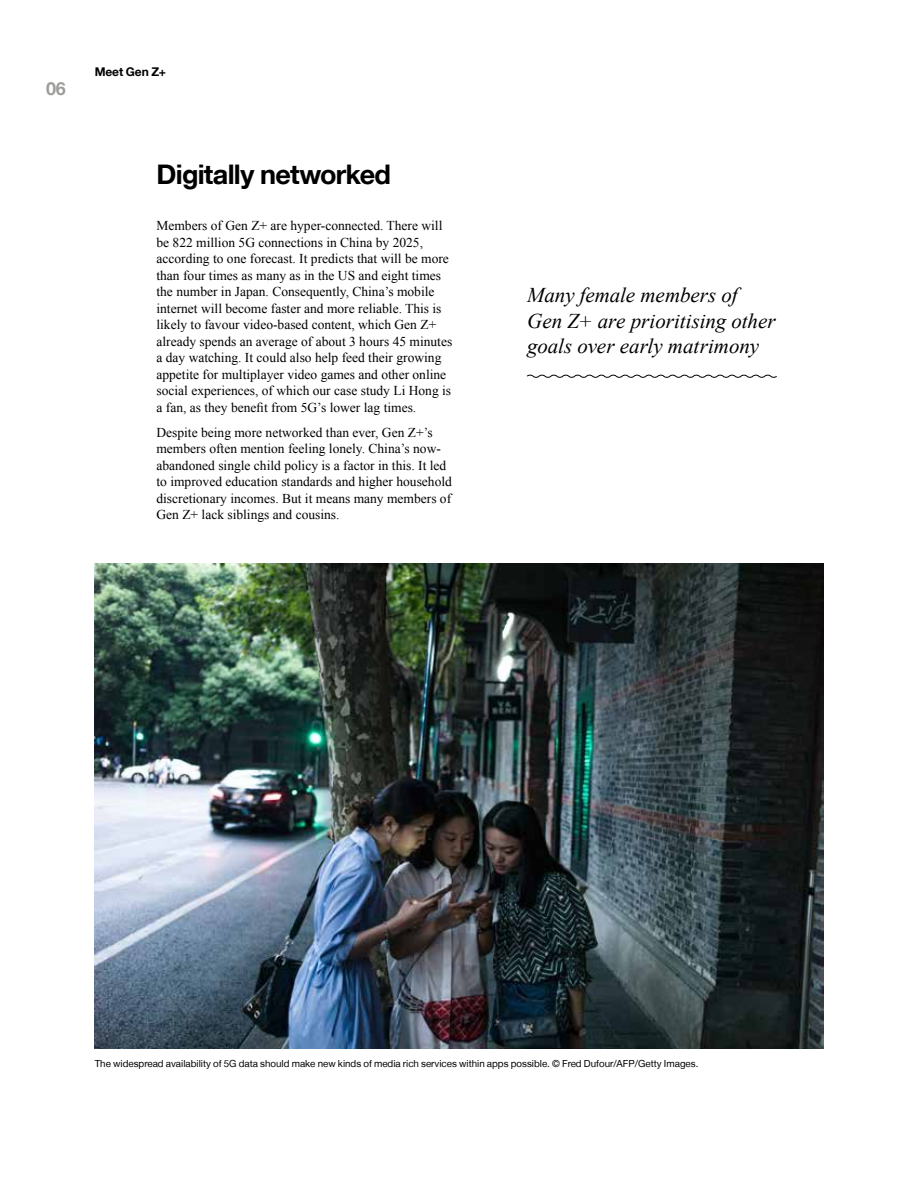
<style>
.page{position:relative;width:918px;height:1188px;background:#fff}
.page>*{position:absolute;margin:0;border:0;box-sizing:border-box;transform-origin:0 0}
.t1{font:700 27px "Helvetica Neue LT";letter-spacing:-.03em;color:#000}
.t2{font:italic 21px/25.5px "Times New Roman";letter-spacing:-.005em;color:#000}
.t3{font:700 18px "Helvetica Neue";color:#9d9d9c}
.t4{font:13.5px/16.5px "Times New Roman";color:#000}
.t5{font:700 12px "Helvetica Neue LT";letter-spacing:-.005em;color:#000}
.t6{font:9.75px "Helvetica Neue LT";color:#000}
</style>
<div class="page">
<svg style="left:527px;top:374px;width:250px;height:4px"></svg>
<img style="left:95px;top:564px;width:728px;height:485px">
<h3 class="t3" style="left:46px;top:75px;width:21px">06</h3>
<p class="t5" style="left:95px;top:65px;width:73px">Meet Gen Z+</p>
<h1 class="t1" style="left:156px;top:158px;width:236px">Digitally networked</h1>
<p class="t4" style="left:156px;top:217px;width:297px">Members of Gen Z+ are hyper-connected. There will be 822 million 5G connections in China by 2025, according to one forecast. It predicts that will be more than four times as many as in the US and eight times the number in Japan. Consequently, China’s mobile internet will become faster and more reliable. This is likely to favour video-based content, which Gen Z+ already spends an average of about 3 hours 45 minutes a day watching. It could also help feed their growing appetite for multiplayer video games and other online social experiences, of which our case study Li Hong is a fan, as they benefit from 5G’s lower lag times.</p>
<p class="t4" style="left:156px;top:424px;width:297px">Despite being more networked than ever, Gen Z+’s members often mention feeling lonely. China’s now&shy;abandoned single child policy is a factor in this. It led to improved education standards and higher household discretionary incomes. But it means many members of Gen Z+ lack siblings and cousins.</p>
<h2 class="t2" style="left:527px;top:282px;width:250px">Many female members of<br>Gen Z+ are prioritising other goals over early matrimony</h2>
<p class="t6" style="left:95px;top:1057px;width:605px">The widespread availability of 5G data should make new kinds of media rich services within apps possible. © Fred Dufour/AFP/Getty Images.</p>
</div>
